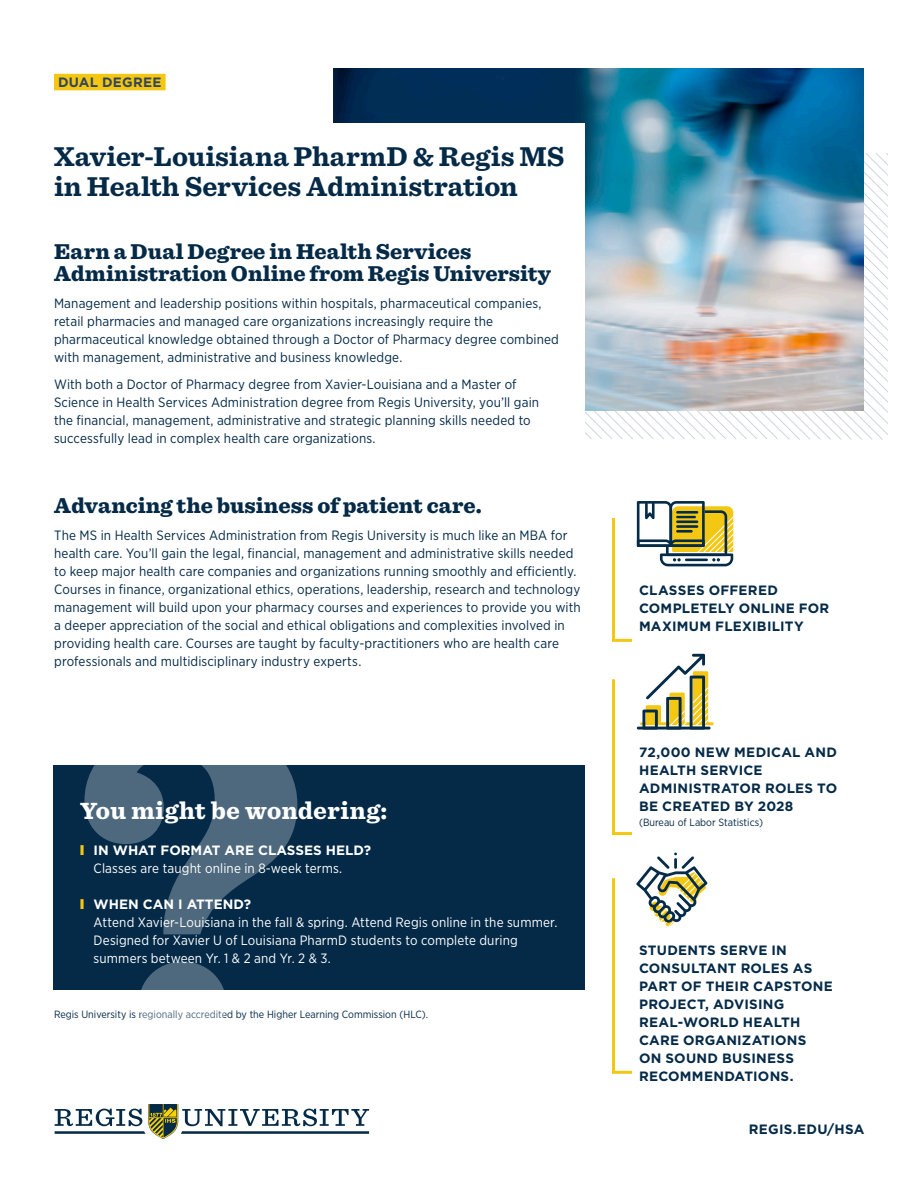
<style>
.page{position:relative;width:918px;height:1188px;background:#fff}
.page>*{position:absolute;margin:0;border:0;box-sizing:border-box;transform-origin:0 0}
.t1{font:700 28.5px/30px "Sentinel";letter-spacing:.005em;color:#042a48}
.t2{font:900 22.5px/22.5px "Sentinel";color:#042a48}
.t3{font:900 22.5px "Sentinel S Sm";letter-spacing:-.01em;color:#fff}
.t4{font:13.5px/18px "Gotham Narrow";letter-spacing:.01em;color:#042a48}
.t5{font:700 13.5px/18px "Gotham";letter-spacing:.02em;color:#042a48}
.Bullet_Body{font:13.5px/18px "Gotham Narrow";letter-spacing:.01em;color:#fff}
.t6{font:700 13.5px "Gotham";color:#fff}
.t7{font:700 13.5px "Gotham";letter-spacing:.015em;color:#32455f}
.Accreditation{font:10.5px "Gotham Narrow";color:#042a48}
.s1{font-weight:900;color:#f3c712}
</style>
<div class="page">
<div style="left:54px;top:74px;width:112px;height:16px;background:#f3c712"></div>
<svg style="left:615px;top:153px;width:273px;height:287px"></svg>
<img style="left:333px;top:69px;width:531px;height:342px">
<div style="left:54px;top:123px;width:531px;height:341px;background:#fff"></div>
<svg style="left:612px;top:501px;width:121px;height:141px"></svg>
<hr style="left:676px;top:511px;width:22px;height:3px;background:#052b48">
<hr style="left:676px;top:516px;width:20px;height:2px;background:#052b48">
<hr style="left:676px;top:520px;width:22px;height:3px;background:#052b48">
<hr style="left:676px;top:525px;width:22px;height:3px;background:#052b48">
<hr style="left:676px;top:530px;width:17px;height:3px;background:#052b48">
<svg style="left:612px;top:654px;width:102px;height:182px"></svg>
<svg style="left:612px;top:852px;width:96px;height:222px"></svg>
<div style="left:53px;top:765px;width:532px;height:225px;background:#042a48"></div>
<svg style="left:84px;top:765px;width:213px;height:225px"></svg>
<svg style="left:55px;top:1104px;width:314px;height:35px"></svg>
<p class="t7" style="left:58px;top:74px;width:105px">DUAL DEGREE</p>
<p class="t1" style="left:54px;top:140px;width:512px">Xavier-Louisiana PharmD &amp; Regis MS in Health Services Administration</p>
<p class="t2" style="left:54px;top:239px;width:499px">Earn a Dual Degree in Health Services<br>Administration Online from Regis University</p>
<p class="t4" style="left:54px;top:294px;width:506px">Management and leadership positions within hospitals, pharmaceutical companies, retail pharmacies and managed care organizations increasingly require the pharmaceutical knowledge obtained through a Doctor of Pharmacy degree combined with management, administrative and business knowledge.</p>
<p class="t4" style="left:54px;top:375px;width:487px">With both a Doctor of Pharmacy degree from Xavier-Louisiana and a Master of Science in Health Services Administration degree from Regis University, you’ll gain the financial, management, administrative and strategic planning skills needed to successfully lead in complex health care organizations.</p>
<p class="t2" style="left:54px;top:493px;width:429px">Advancing the business of patient care.</p>
<p class="t4" style="left:54px;top:526px;width:528px">The MS in Health Services Administration from Regis University is much like an MBA for health care. You’ll gain the legal, financial, management and administrative skills needed to keep major health care companies and organizations running smoothly and efficiently.<br>Courses in finance, organizational ethics, operations, leadership, research and technology management will build upon your pharmacy courses and experiences to provide you with a deeper appreciation of the social and ethical obligations and complexities involved in providing health care. Courses are taught by faculty-practitioners who are health care professionals and multidisciplinary industry experts.</p>
<p class="t3" style="left:80px;top:792px;width:309px">You might be wondering:</p>
<p class="t6" style="left:80px;top:843px;width:293px"><span class="s1">l</span> IN WHAT FORMAT ARE CLASSES HELD?</p>
<p class="Bullet_Body" style="left:94px;top:859px;width:250px">Classes are taught online in 8-week terms.</p>
<p class="t6" style="left:80px;top:897px;width:172px"><span class="s1">l</span> WHEN CAN I ATTEND?</p>
<p class="Bullet_Body" style="left:94px;top:913px;width:465px">Attend Xavier-Louisiana in the fall &amp; spring. Attend Regis online in the summer.<br>Designed for Xavier U of Louisiana PharmD students to complete during summers between Yr. 1 &amp; 2 and Yr. 2 &amp; 3.</p>
<p class="Accreditation" style="left:54px;top:1008px;width:376px">Regis University is regionally accredited by the Higher Learning Commission (HLC).</p>
<p class="t5" style="left:639px;top:581px;width:192px">CLASSES OFFERED<br>COMPLETELY ONLINE FOR<br>MAXIMUM FLEXIBILITY</p>
<p class="t5" style="left:639px;top:742px;width:200px">72,000 NEW MEDICAL AND<br>HEALTH SERVICE<br>ADMINISTRATOR ROLES TO<br>BE CREATED BY 2028</p>
<p class="Accreditation" style="left:639px;top:815px;width:125px">(Bureau of Labor Statistics)</p>
<p class="t5" style="left:639px;top:941px;width:195px">STUDENTS SERVE IN<br>CONSULTANT ROLES AS<br>PART OF THEIR CAPSTONE<br>PROJECT, ADVISING<br>REAL-WORLD HEALTH<br>CARE ORGANIZATIONS<br>ON SOUND BUSINESS<br>RECOMMENDATIONS.</p>
<p class="t5" style="left:749px;top:1120px;width:117px">REGIS.EDU/HSA</p>
</div>
